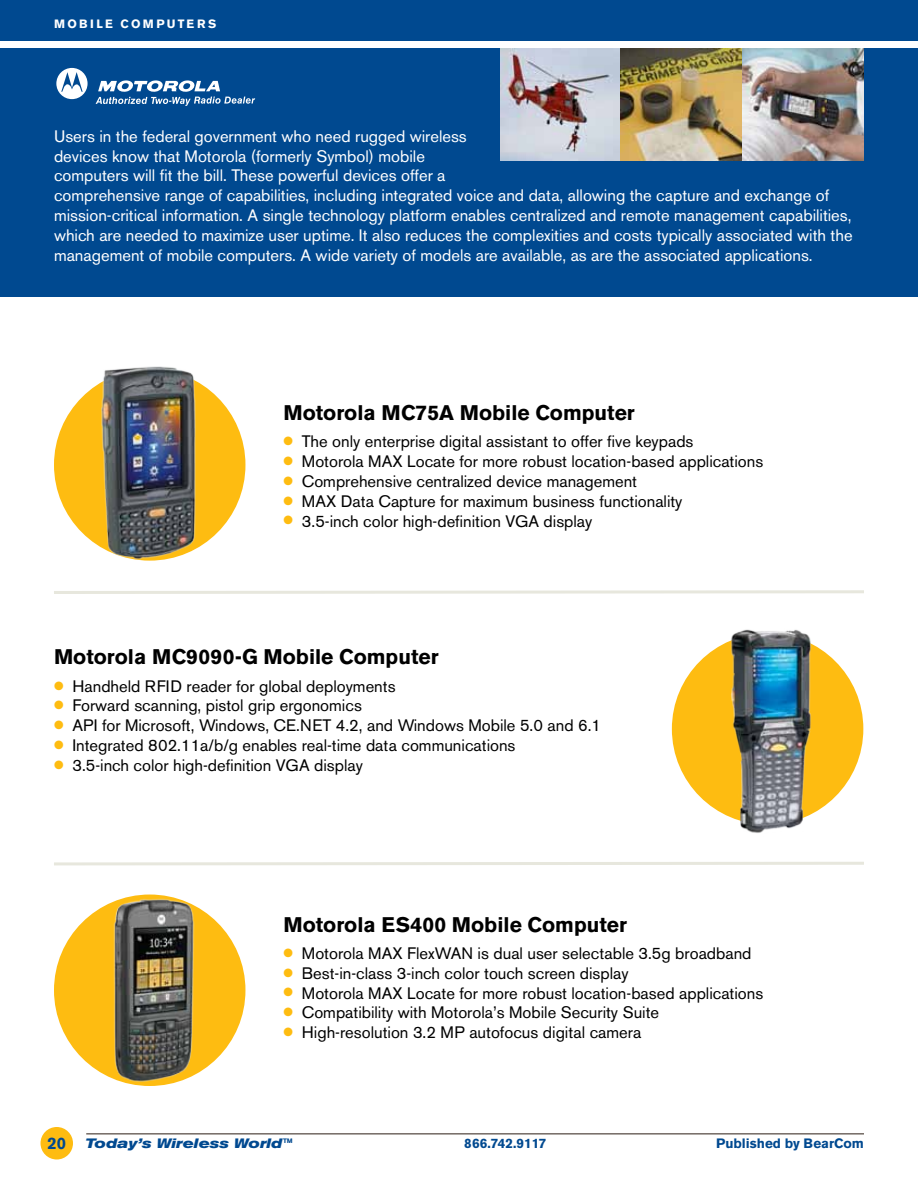
<style>
.page{position:relative;width:918px;height:1188px;background:#fff}
.page>*{position:absolute;margin:0;border:0;box-sizing:border-box;transform-origin:0 0}
.t1{font:700 21px "Akzidenz Grotesk BE";color:#000}
.t2{font:16.5px "Akzidenz Grotesk BE";color:#000}
.t3{font:16.5px/19.8px "Akzidenz Grotesk BE";color:#fff}
.t4{font:700 13.5px "Akzidenz Grotesk BE";color:#004990}
.t5{font:italic 700 expanded 13.5px "Akzidenz Grotesk BE";color:#004990}
.t6{font:700 12px "Akzidenz Grotesk BE";letter-spacing:.18em;color:#fff}
.s1{color:#febc11}
.s2{font-style:normal;font-stretch:normal;font-size:16.5px}
</style>
<div class="page">
<div style="left:40px;top:1127px;width:33px;height:33px;background:#febc11;border-radius:50%"></div>
<hr style="left:86px;top:1133px;width:778px;height:2px;background:#726963">
<div style="left:0;top:48px;width:918px;height:249px;background:#004990"></div>
<div style="left:0;top:0;width:918px;height:40px;background:#004990"></div>
<img style="left:501px;top:48px;width:119px;height:112px">
<img style="left:620px;top:48px;width:244px;height:112px">
<div style="left:54px;top:369px;width:191px;height:192px;background:#febc11;border-radius:50%"></div>
<img style="left:96px;top:366px;width:108px;height:195px">
<div style="left:672px;top:633px;width:191px;height:192px;background:#febc11;border-radius:50%"></div>
<div style="left:54px;top:895px;width:191px;height:191px;background:#febc11;border-radius:50%"></div>
<img style="left:726px;top:629px;width:89px;height:204px">
<svg style="left:54px;top:590px;width:810px;height:4px"></svg>
<svg style="left:54px;top:862px;width:810px;height:4px"></svg>
<img style="left:106px;top:894px;width:97px;height:191px">
<svg style="left:56px;top:68px;width:32px;height:31px"></svg>
<svg style="left:96px;top:80px;width:159px;height:26px"></svg>
<p class="t6" style="left:54px;top:17px;width:144px">Mobi le COMPU TERS</p>
<p class="t3" style="left:54px;top:126px;width:800px">Users in the federal government who need rugged wireless<br>devices know that Motorola (formerly Symbol) mobile<br>computers will fit the bill. These powerful devices offer a<br>comprehensive range of capabilities, including integrated voice and data, allowing the capture and exchange of mission-critical information. A single technology platform enables centralized and remote management capabilities, which are needed to maximize user uptime. It also reduces the complexities and costs typically associated with the management of mobile computers. A wide variety of models are available, as are the associated applications.</p>
<p class="t1" style="left:284px;top:401px;width:353px">Motorola MC75A Mobile Computer</p>
<p class="t2" style="left:284px;top:432px;width:412px"><span class="s1">●</span> The only enterprise digital assistant to offer five keypads</p>
<p class="t2" style="left:284px;top:452px;width:481px"><span class="s1">●</span> Motorola MAX Locate for more robust location-based applications</p>
<p class="t2" style="left:284px;top:471px;width:355px"><span class="s1">●</span> Comprehensive centralized device management</p>
<p class="t2" style="left:284px;top:491px;width:401px"><span class="s1">●</span> MAX Data Capture for maximum business functionality</p>
<p class="t2" style="left:284px;top:511px;width:310px"><span class="s1">●</span> 3.5-inch color high-definition VGA display</p>
<p class="t1" style="left:54px;top:645px;width:386px">Motorola MC9090-G Mobile Computer</p>
<p class="t2" style="left:54px;top:676px;width:343px"><span class="s1">●</span> Handheld RFID reader for global deployments</p>
<p class="t2" style="left:54px;top:696px;width:309px"><span class="s1">●</span> Forward scanning, pistol grip ergonomics</p>
<p class="t2" style="left:54px;top:716px;width:549px"><span class="s1">●</span> API for Microsoft, Windows, CE.NET 4.2, and Windows Mobile 5.0 and 6.1</p>
<p class="t2" style="left:54px;top:735px;width:463px"><span class="s1">●</span> Integrated 802.11a/b/g enables real-time data communications</p>
<p class="t2" style="left:54px;top:755px;width:310px"><span class="s1">●</span> 3.5-inch color high-definition VGA display</p>
<p class="t1" style="left:284px;top:912px;width:345px">Motorola ES400 Mobile Computer</p>
<p class="t2" style="left:284px;top:943px;width:470px"><span class="s1">●</span> Motorola MAX FlexWAN is dual user selectable 3.5g broadband</p>
<p class="t2" style="left:284px;top:963px;width:347px"><span class="s1">●</span> Best-in-class 3-inch color touch screen display</p>
<p class="t2" style="left:284px;top:983px;width:481px"><span class="s1">●</span> Motorola MAX Locate for more robust location-based applications</p>
<p class="t2" style="left:284px;top:1003px;width:377px"><span class="s1">●</span> Compatibility with Motorola’s Mobile Security Suite</p>
<p class="t2" style="left:284px;top:1023px;width:359px"><span class="s1">●</span> High-resolution 3.2 MP autofocus digital camera</p>
<p class="t5" style="left:47px;top:1135px;width:246px"><span class="s2">20</span> Today’s Wireless World™</p>
<p class="t4" style="left:464px;top:1136px;width:84px">866.742.9117</p>
<p class="t4" style="left:716px;top:1136px;width:149px">Published by BearCom</p>
</div>
